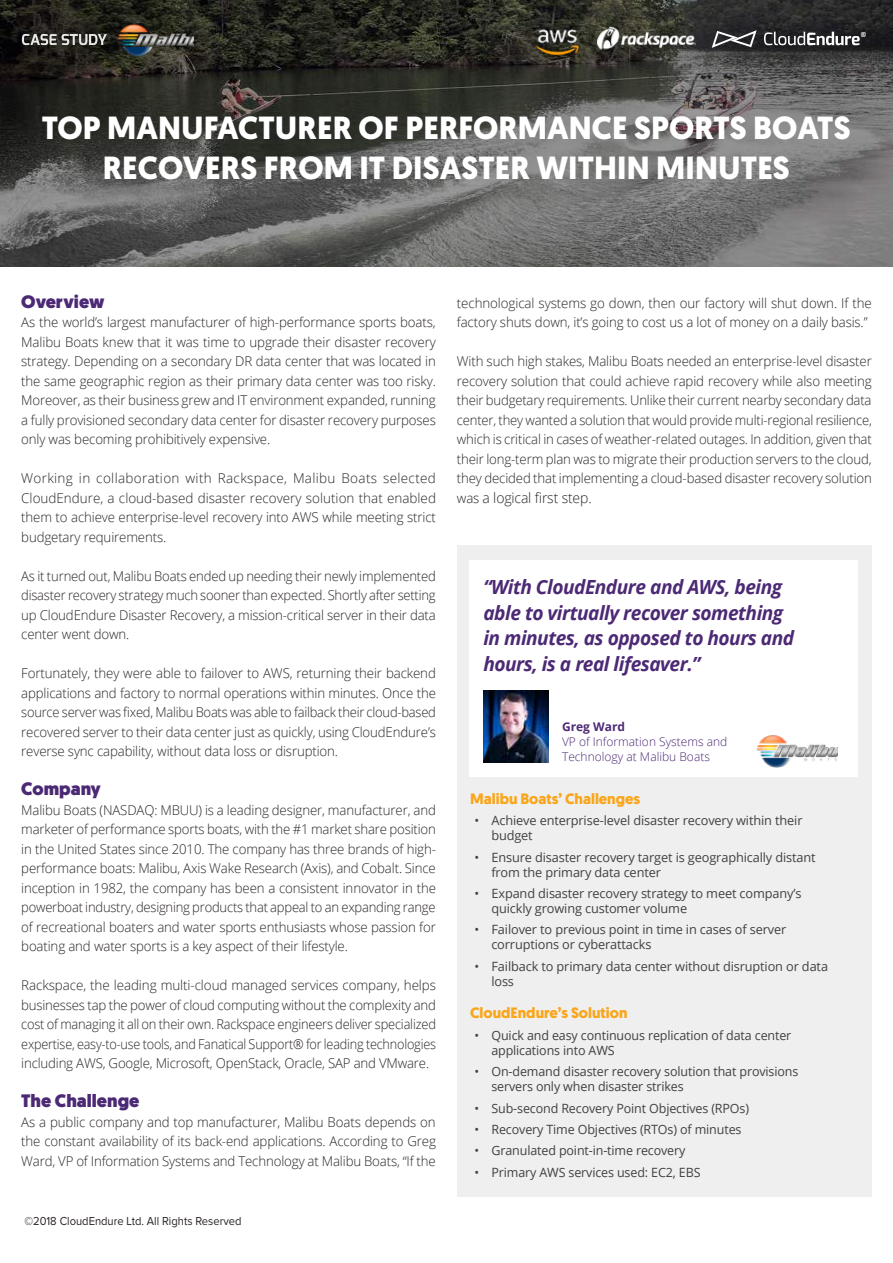
<style>
.page{position:relative;width:893px;height:1263px;background:#fff}
.page>*{position:absolute;margin:0;border:0;box-sizing:border-box;transform-origin:0 0}
.t1{font:700 31.95px/39.8px "Geomanist";letter-spacing:.005em;color:#fff;text-align:center}
.t2{font:italic 700 19.5px/25.5px "Open Sans";letter-spacing:-.025em;color:#4c2975}
.t3{font:900 18px "Geomanist";color:#4c2975}
.t4{font:700 15px "Geomanist";color:#faa61a}
.t5{font:300 14.25px "Open Sans";letter-spacing:-.01em;color:#292423}
.t6{font:300 13.5px/19.5px "Open Sans";letter-spacing:-.01em;color:#292423;text-align:justify}
.t7{font:12.75px/21.5px "Open Sans";letter-spacing:-.01em;color:#414042}
.t8{font:300 12px/15px "Open Sans";color:#4c2975}
.t9{font:12px "Proxima Nova";color:#292423;scale:.93 1}
.t10{font:700 12px "Open Sans";color:#4c2975}
.t11{font:700 6.6px "Exo";color:#fff}
.s1{font-size:13.5px}
</style>
<div class="page">
<svg style="left:0;top:0;width:893px;height:267px;background:#52524f"></svg>
<div style="left:457px;top:546px;width:415px;height:651px;background:#efeff0"></div>
<div style="left:469px;top:560px;width:388px;height:217px;background:#fff"></div>
<img style="left:484px;top:690px;width:65px;height:72px">
<img style="left:756px;top:735px;width:82px;height:33px">
<svg style="left:22px;top:34px;width:85px;height:11px"></svg>
<img style="left:115px;top:21px;width:78px;height:38px">
<svg style="left:764px;top:32px;width:96px;height:13px"></svg>
<svg style="left:712px;top:30px;width:45px;height:18px"></svg>
<img style="left:598px;top:22px;width:98px;height:30px">
<img style="left:535px;top:21px;width:45px;height:43px">
<p class="t11" style="left:861px;top:30px;width:7px">R</p>
<h1 class="t1" style="left:42px;top:108px;width:810px">TOP MANUFACTURER OF PERFORMANCE SPORTS BOATS<br>RECOVERS FROM IT DISASTER WITHIN MINUTES</h1>
<h3 class="t3" style="left:21px;top:289px;width:85px">Overview</h3>
<p class="t6" style="left:21px;top:312px;width:416px">As the worlds’ largest manufacturer of high-performance sports boats, Malibu Boats knew that it was time to upgrade their disaster recovery strategy. Depending on a secondary DR data center that was located in the same geographic region as their primary data center was too risky.<br>Moreover, as their business grew and IT environment expanded, running a fully provisioned secondary data center for disaster recovery purposes only was becoming prohibitively expensive.</p>
<p class="t6" style="left:21px;top:468px;width:416px">Working in collaboration with Rackspace, Malibu Boats selected CloudEndure a, cloud-based disaster recovery solution that enabled them to achieve enterprise-level recovery into AWS while meeting strict budgetary requirements.</p>
<p class="t6" style="left:21px;top:565px;width:416px">As it turned out, Malibu Boats ended up needing their newly implemented disaster recovery strategy much sooner than expected. Shortly after setting up CloudEndure Disaster Recovery a, mission-critical server in their data center went down.</p>
<p class="t6" style="left:21px;top:663px;width:416px">Fortunately, they were able to failover to AWS, returning their backend applications and factory to normal operations within minutes. Once the source server was fixed, Malibu Boats was able to failback their cloud-based recovered server to their data center just as quickly, using CloudEndures’ reverse sync capability, without data loss or disruption.</p>
<h3 class="t3" style="left:21px;top:776px;width:81px">Company</h3>
<p class="t6" style="left:21px;top:799px;width:416px">Malibu Boats (NASDAQ: MBUU) is a leading designer, manufacturer, and marketer of performance sports boats, with the #1 market share position</p>
<p class="t6" style="left:21px;top:858px;width:416px">performance boats: Malibu, Axis Wake Research (Axis ,) and Cobalt. Since</p>
<p class="t6" style="left:21px;top:838px;width:416px">in the United States since 2010. The company has three brands of high-</p>
<p class="t6" style="left:21px;top:877px;width:416px">inception in 1982, the company has been a consistent innovator in the powerboat industry, designing products that appeal to an expanding range of recreational boaters and water sports enthusiasts whose passion for boating and water sports is a key aspect of their lifestyle.</p>
<p class="t6" style="left:21px;top:975px;width:416px">Rackspace, the leading multi-cloud managed services company, helps businesses tap the power of cloud computing without the complexity and cost of managing it all on their own. Rackspace engineers deliver specialized expertise, easy t o- -use tools, and Fanatical Support® for leading technologies including AWS, Google, Microsoft, OpenStack, Oracle, SAP and VMware.</p>
<h3 class="t3" style="left:21px;top:1088px;width:119px">The Challenge</h3>
<p class="t6" style="left:21px;top:1111px;width:416px">As a public company and top manufacturer, Malibu Boats depends on the constant availability of its back-end applications. According to Greg Ward, VP of Information Systems and Technology at Malibu Boats “, If the</p>
<p class="t9" style="left:24px;top:1215px;width:235px">©2018 CloudEndure Ltd. All Rights Reserved</p>
<p class="t6" style="left:457px;top:292px;width:416px">technological systems go down, then our factory will shut down If. the factory shuts down s’i t, going to cost us a lot of money on a daily basis “.</p>
<p class="t6" style="left:457px;top:351px;width:416px">With such high stakes, Malibu Boats needed an enterprise-level disaster recovery solution that could achieve rapid recovery while also meeting their budgetary requirements. Unlike their current nearby secondary data center, they wanted a solution that would provide multi-regional resilience, which is critical in cases of weather-related outages In. addition, given that their long-term plan was to migrate their production servers to the cloud, they decided that implementing a cloud-based disaster recovery solution</p>
<p class="t5" style="left:457px;top:488px;width:136px"><span class="s1">was</span> a logical first step.</p>
<h2 class="t2" style="left:483px;top:574px;width:312px">“With CloudEndure and AWS, being able to virtually recover something in minutes, as opposed to hours and hours is, a real lifesaver “.</h2>
<p class="t10" style="left:562px;top:718px;width:65px">Greg Ward</p>
<p class="t8" style="left:562px;top:733px;width:167px">VP of Information Systems and<br>Technology at Malibu Boats</p>
<p class="t4" style="left:470px;top:789px;width:172px">Malibu Boats’ Challenges</p>
<p class="t7" style="left:491px;top:810px;width:313px">Achieve enterprise-level disaster recovery within their</p>
<p class="t7" style="left:474px;top:810px;width:6px">•</p>
<p class="t7" style="left:474px;top:846px;width:6px">•</p>
<p class="t7" style="left:474px;top:882px;width:6px">•</p>
<p class="t7" style="left:474px;top:919px;width:6px">•</p>
<p class="t7" style="left:474px;top:955px;width:6px">•</p>
<p class="t7" style="left:491px;top:825px;width:326px">budget<br>Ensure disaster recovery target is geographically distant</p>
<p class="t7" style="left:491px;top:861px;width:312px">from the primary data center<br>Expand disaster recovery strategy to meet company s’</p>
<p class="t7" style="left:491px;top:897px;width:297px">quickly growing customer volume<br>Failover to previous point in time in cases of server</p>
<p class="t7" style="left:491px;top:934px;width:338px">corruptions or cyberattacks<br>Failback to primary data center without disruption or data</p>
<p class="t7" style="left:491px;top:970px;width:24px">loss</p>
<p class="t4" style="left:470px;top:1003px;width:159px">CloudEndure s’ Solution</p>
<p class="t7" style="left:491px;top:1024px;width:301px">Quick and easy continuous replication of data center</p>
<p class="t7" style="left:474px;top:1024px;width:6px">•</p>
<p class="t7" style="left:474px;top:1060px;width:6px">•</p>
<p class="t7" style="left:474px;top:1097px;width:6px">•</p>
<p class="t7" style="left:474px;top:1118px;width:6px">•</p>
<p class="t7" style="left:474px;top:1139px;width:6px">•</p>
<p class="t7" style="left:474px;top:1161px;width:6px">•</p>
<p class="t7" style="left:491px;top:1039px;width:309px">applications into AWS<br>On-demand disaster recovery solution that provisions</p>
<p class="t7" style="left:491px;top:1075px;width:259px">servers only when disaster strikes<br>Sub-second Recovery Point Objectives (RPOs(</p>
<p class="t7" style="left:491px;top:1118px;width:252px">Recovery Time Objectives (RTOs) of minutes</p>
<p class="t7" style="left:491px;top:1139px;width:195px">Granulated point i n- -time recovery</p>
<p class="t7" style="left:491px;top:1161px;width:211px">Primary AWS services used: EC2, EBS</p>
</div>
